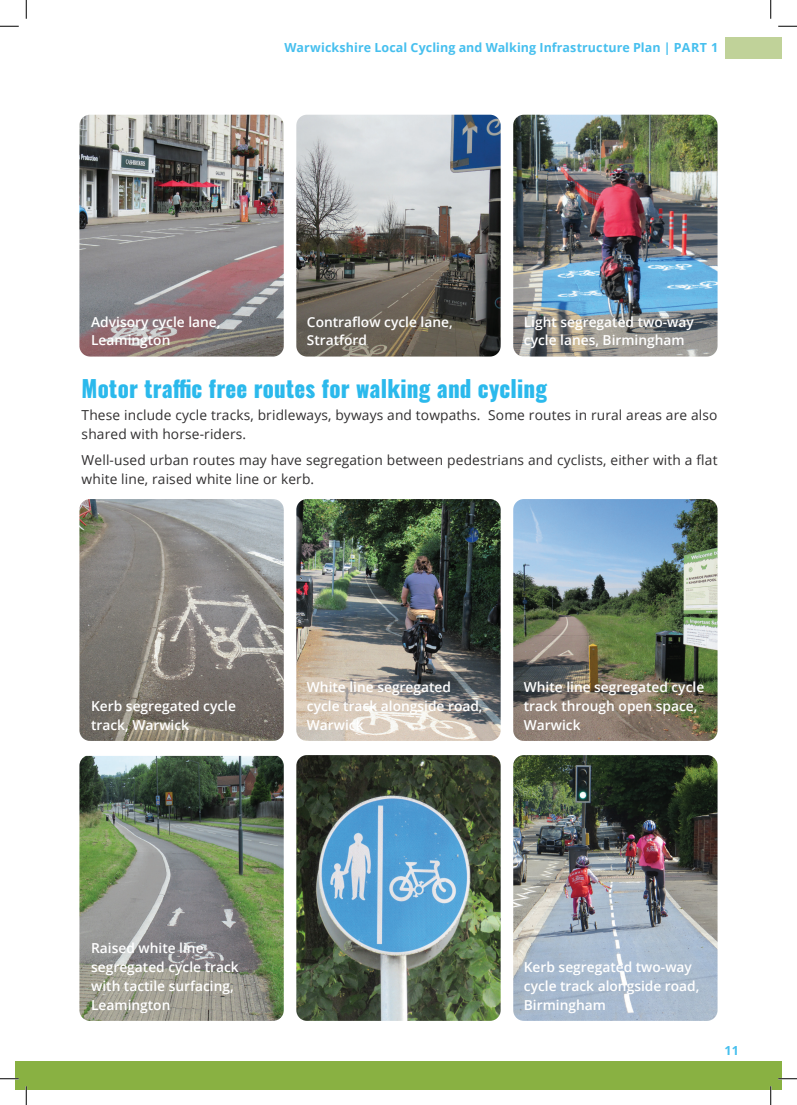
<style>
.page{position:relative;width:797px;height:1105px;background:#fff}
.page>*{position:absolute;margin:0;border:0;box-sizing:border-box;transform-origin:0 0}
.Heading_circle{font:800 23.38px "Oswald";letter-spacing:.01em;color:#2bb9ec;scale:.95 1}
.Captions{font:600 13.75px/18.8px "Open Sans";color:#fff}
.Body_Copy{font:13.75px/18.8px "Open Sans";letter-spacing:.01em;color:#312f30}
.t1{font:700 12.5px "Open Sans";letter-spacing:.005em;color:#46bfee}
</style>
<div class="page">
<div style="left:16px;top:1061px;width:765px;height:28px;background:#89b142"></div>
<div style="left:724px;top:37px;width:57px;height:21px;background:#c0d299"></div>
<img style="left:79px;top:115px;width:205px;height:242px">
<img style="left:79px;top:499px;width:205px;height:242px">
<img style="left:79px;top:756px;width:205px;height:265px">
<img style="left:296px;top:115px;width:204px;height:242px">
<img style="left:296px;top:499px;width:204px;height:242px">
<img style="left:296px;top:755px;width:204px;height:266px">
<img style="left:513px;top:115px;width:204px;height:242px">
<img style="left:513px;top:499px;width:204px;height:242px">
<img style="left:513px;top:755px;width:204px;height:266px">
<svg style="left:0;top:25px;width:19px;height:2px"></svg>
<svg style="left:778px;top:25px;width:19px;height:2px"></svg>
<svg style="left:0;top:1078px;width:19px;height:1px"></svg>
<svg style="left:778px;top:1078px;width:19px;height:1px"></svg>
<svg style="left:25px;top:0;width:2px;height:19px"></svg>
<svg style="left:25px;top:1086px;width:2px;height:19px"></svg>
<svg style="left:770px;top:0;width:1px;height:19px"></svg>
<svg style="left:770px;top:1086px;width:1px;height:19px"></svg>
<p class="t1" style="left:284px;top:39px;width:435px">Warwickshire Local Cycling and Walking Infrastructure Plan | PART 1</p>
<p class="Captions" style="left:91px;top:312px;width:131px">Advisory cycle lane,<br>Leamington</p>
<p class="Captions" style="left:307px;top:312px;width:147px">Contraflow cycle lane,<br>Stratford</p>
<p class="Captions" style="left:524px;top:312px;width:171px">Light segregated two-way cycle lanes, Birmingham</p>
<p class="Heading_circle" style="left:82px;top:376px;width:491px">Motor traffic free routes for walking and cycling</p>
<p class="Body_Copy" style="left:82px;top:406px;width:637px">These include cycle tracks, bridleways, byways and towpaths. Some routes in rural areas are also shared with horse-riders.</p>
<p class="Body_Copy" style="left:82px;top:450px;width:637px">Well-used urban routes may have segregation between pedestrians and cyclists, either with a flat white line, raised white line or kerb.</p>
<p class="Captions" style="left:91px;top:696px;width:146px">Kerb segregated cycle track, Warwick</p>
<p class="Captions" style="left:307px;top:677px;width:177px">White line segregated cycle track alongside road,<br>Warwick</p>
<p class="Captions" style="left:524px;top:677px;width:182px">White line segregated cycle track through open space,<br>Warwick</p>
<p class="Captions" style="left:91px;top:939px;width:149px">Raised white line segregated cycle track with tactile surfacing,<br>Leamington</p>
<p class="Captions" style="left:524px;top:957px;width:177px">Kerb segregated two-way cycle track alongside road,<br>Birmingham</p>
<p class="t1" style="left:724px;top:1042px;width:16px">11</p>
</div>
